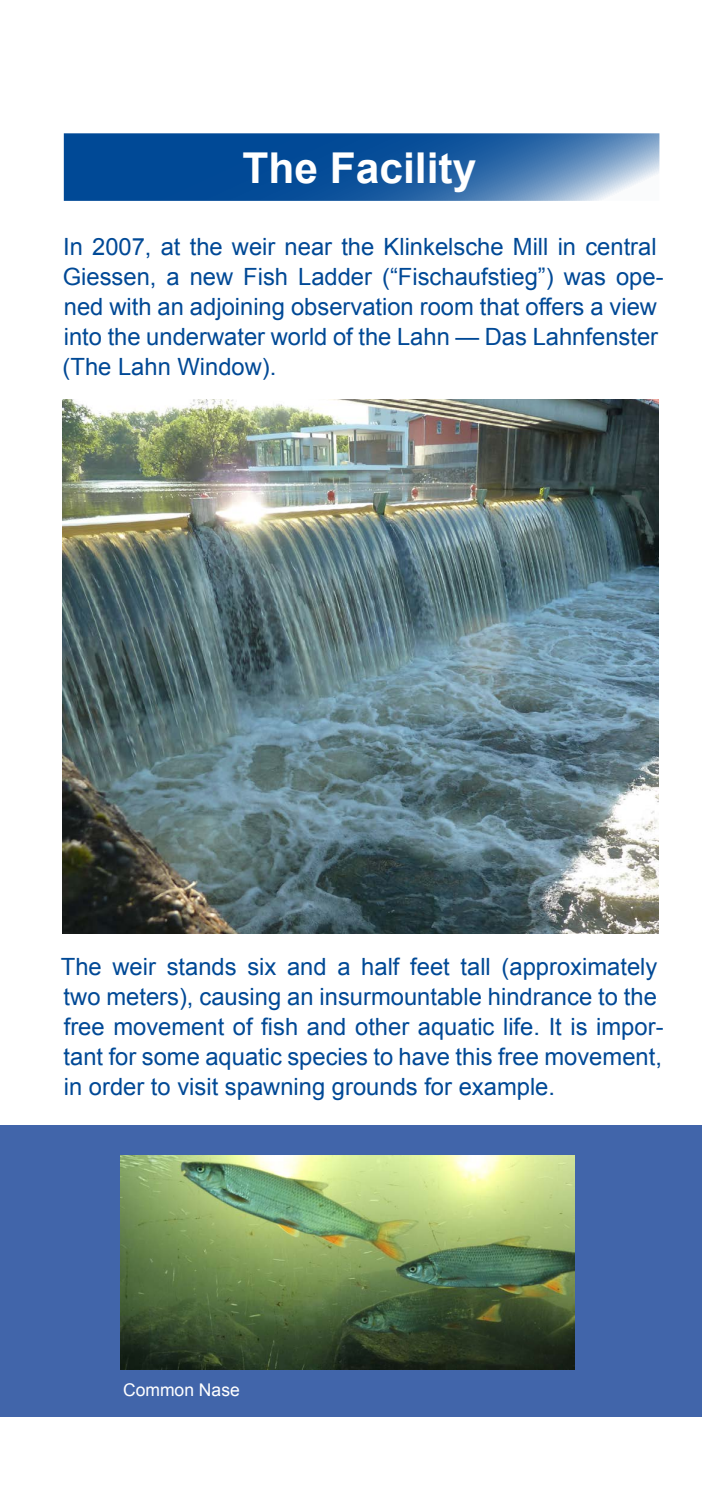
<style>
.page{position:relative;width:702px;height:1489px;background:#fff}
.page>*{position:absolute;margin:0;border:0;box-sizing:border-box;transform-origin:0 0}
.t1{font:700 42.5px "Arial";color:#fff}
.t2{font:23.75px/30px "Arial";color:#004996}
.t3{font:17.5px "Arial";color:#fff}
</style>
<div class="page">
<div style="left:0;top:1125px;width:702px;height:291px;background:#4165aa"></div>
<svg style="left:67px;top:136px;width:589px;height:62px;background:#2663a5"></svg>
<div style="left:64px;top:133px;width:595px;height:68px;border:2px solid #004996"></div>
<img style="left:62px;top:399px;width:596px;height:534px">
<img style="left:120px;top:1155px;width:454px;height:214px">
<h1 class="t1" style="left:242px;top:139px;width:235px">The Facility</h1>
<p class="t2" style="left:63px;top:232px;width:602px">In 2007, at the weir near the Klinkelsche Mill in central Giessen, a new Fish Ladder (“Fischaufstieg”) was ope&shy;ned with an adjoining observation room that offers a view into the underwater world of the Lahn — Das Lahnfenster (The Lahn Window).</p>
<p class="t2" style="left:61px;top:952px;width:604px">The weir stands six and a half feet tall (approximately two meters), causing an insurmountable hindrance to the free movement of fish and other aquatic life. It is impor&shy;tant for some aquatic species to have this free movement, in order to visit spawning grounds for example.</p>
<p class="t3" style="left:123px;top:1378px;width:118px">Common Nase</p>
</div>
